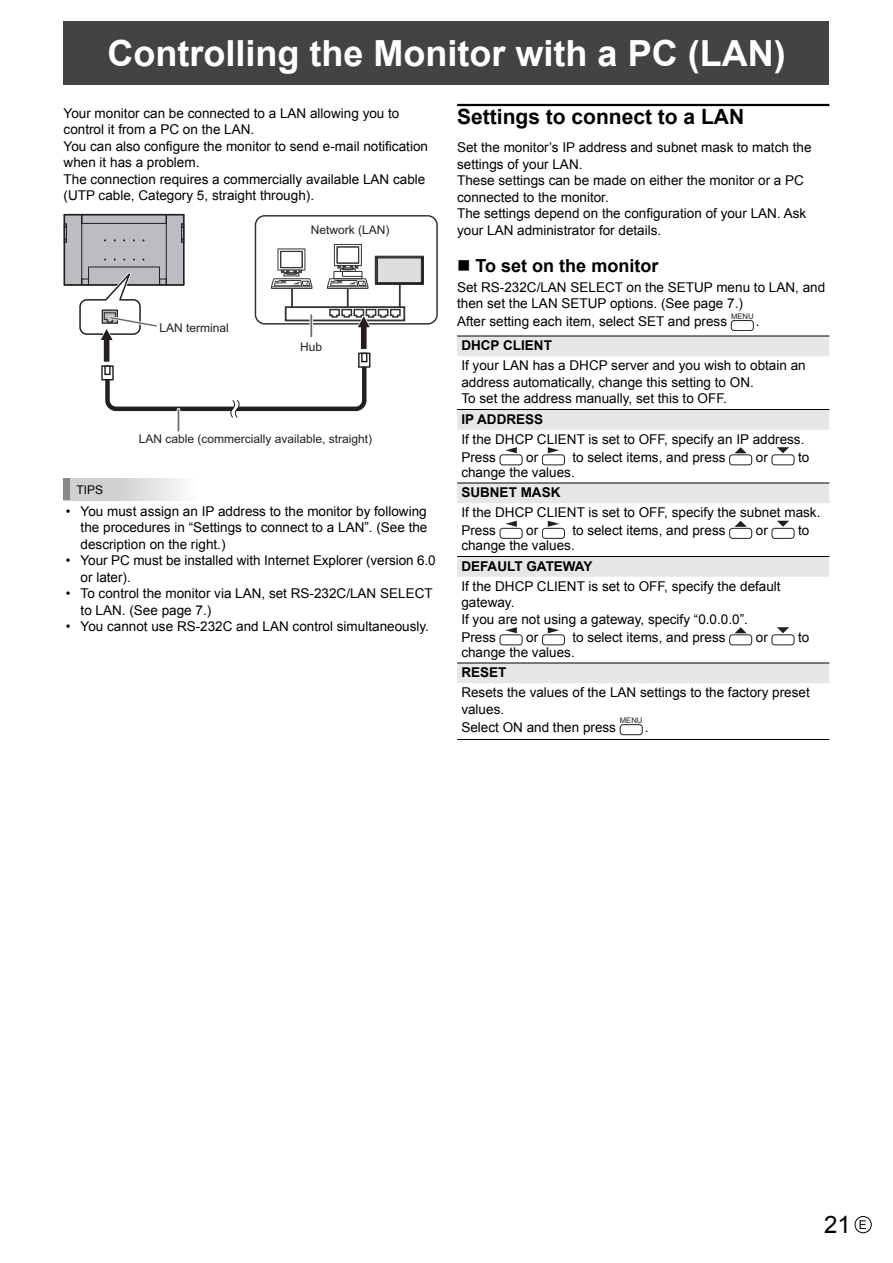
<style>
.page{position:relative;width:893px;height:1263px;background:#fff}
.page>*{position:absolute;margin:0;border:0;box-sizing:border-box;transform-origin:0 0}
.t1{font:700 36px "Arial";color:#fff}
.t2{font:24px "Arial";color:#000}
.t3{font:700 21px "Arial";color:#000}
.t4{font:700 18px "Arial";color:#000}
.t5{font:13.5px/16.5px "Arial";color:#000}
.t6{font:700 13.5px "Arial";color:#000}
.t7{font:12px "Arial";color:#231f20}
.t8{font:12px "Arial";color:#000}
.t9{font:7.65px "Arial";color:#231f20}
</style>
<div class="page">
<div style="left:64px;top:21px;width:765px;height:64px;background:#434343"></div>
<div style="left:854px;top:1216px;width:17px;height:17px;border:1px solid #000;border-radius:50%"></div>
<div style="left:64px;top:215px;width:120px;height:70px;background:#bcbdc0"></div>
<hr style="left:82px;top:223px;width:84px;height:1px;background:#231f20">
<hr style="left:64px;top:214px;width:120px;height:1px;background:#231f20">
<hr style="left:166px;top:215px;width:1px;height:70px;background:#231f20">
<hr style="left:183px;top:215px;width:1px;height:70px;background:#231f20">
<hr style="left:64px;top:215px;width:1px;height:70px;background:#231f20">
<hr style="left:81px;top:215px;width:1px;height:70px;background:#231f20">
<svg style="left:63px;top:214px;width:20px;height:2px"></svg>
<svg style="left:165px;top:214px;width:20px;height:2px"></svg>
<svg style="left:63px;top:223px;width:4px;height:20px"></svg>
<svg style="left:181px;top:223px;width:4px;height:20px"></svg>
<div style="left:285px;top:306px;width:120px;height:15px;border:2px solid #323436"></div>
<svg style="left:278px;top:249px;width:27px;height:21px"></svg>
<div style="left:277px;top:248px;width:28px;height:23px;border:1px solid #323436"></div>
<div style="left:281px;top:252px;width:21px;height:15px;background:#fff"></div>
<div style="left:280px;top:251px;width:22px;height:17px;border:1px solid #323436"></div>
<svg style="left:334px;top:244px;width:27px;height:22px"></svg>
<div style="left:334px;top:244px;width:28px;height:22px;border:1px solid #323436"></div>
<div style="left:337px;top:247px;width:21px;height:16px;background:#fff"></div>
<div style="left:337px;top:247px;width:21px;height:16px;border:1px solid #323436"></div>
<div style="left:337px;top:247px;width:22px;height:16px;border:1px solid #323436"></div>
<div style="left:255px;top:215px;width:182px;height:110px;border:2px solid #323436;border-radius:9px"></div>
<div style="left:375px;top:256px;width:48px;height:29px;border:1px solid #231f20"></div>
<div style="left:376px;top:257px;width:46px;height:27px;border:1px solid #231f20"></div>
<div style="left:377px;top:258px;width:44px;height:25px;background:#dcdddf"></div>
<svg style="left:419px;top:282px;width:4px;height:3px"></svg>
<svg style="left:63px;top:257px;width:338px;height:174px"></svg>
<svg style="left:309px;top:315px;width:4px;height:21px"></svg>
<hr style="left:310px;top:315px;width:2px;height:21px;background:#6c6d70">
<div style="left:64px;top:479px;width:212px;height:21px;background:linear-gradient(to right,#c8c8c8,#fff)"></div>
<div style="left:64px;top:479px;width:6px;height:21px;background:#888"></div>
<hr style="left:457px;top:104px;width:372px;height:2px;background:#000">
<div style="left:731px;top:320px;width:22px;height:11px;border:1px solid #231f20;border-radius:3px"></div>
<svg style="left:457px;top:337px;width:372px;height:346px"></svg>
<hr style="left:457px;top:663px;width:372px;height:1px;background:#000">
<hr style="left:457px;top:739px;width:372px;height:1px;background:#000">
<hr style="left:457px;top:336px;width:372px;height:1px;background:#000">
<hr style="left:457px;top:409px;width:372px;height:1px;background:#000">
<hr style="left:457px;top:483px;width:372px;height:1px;background:#000">
<hr style="left:457px;top:556px;width:372px;height:1px;background:#000">
<div style="left:499px;top:454px;width:23px;height:11px;border:1px solid #231f20;border-radius:3px"></div>
<svg style="left:505px;top:447px;width:12px;height:6px"></svg>
<div style="left:542px;top:454px;width:23px;height:11px;border:1px solid #231f20;border-radius:3px"></div>
<svg style="left:547px;top:447px;width:12px;height:6px"></svg>
<div style="left:729px;top:454px;width:23px;height:11px;border:1px solid #231f20;border-radius:3px"></div>
<svg style="left:734px;top:447px;width:12px;height:6px"></svg>
<div style="left:771px;top:454px;width:23px;height:11px;border:1px solid #231f20;border-radius:3px"></div>
<svg style="left:776px;top:447px;width:13px;height:6px"></svg>
<div style="left:499px;top:528px;width:23px;height:11px;border:1px solid #231f20;border-radius:3px"></div>
<svg style="left:505px;top:521px;width:12px;height:6px"></svg>
<div style="left:542px;top:528px;width:23px;height:11px;border:1px solid #231f20;border-radius:3px"></div>
<svg style="left:547px;top:521px;width:12px;height:6px"></svg>
<div style="left:729px;top:528px;width:23px;height:11px;border:1px solid #231f20;border-radius:3px"></div>
<svg style="left:734px;top:521px;width:12px;height:6px"></svg>
<div style="left:771px;top:528px;width:23px;height:11px;border:1px solid #231f20;border-radius:3px"></div>
<svg style="left:776px;top:521px;width:13px;height:6px"></svg>
<div style="left:499px;top:634px;width:23px;height:11px;border:1px solid #231f20;border-radius:3px"></div>
<svg style="left:505px;top:627px;width:12px;height:6px"></svg>
<div style="left:542px;top:634px;width:23px;height:11px;border:1px solid #231f20;border-radius:3px"></div>
<svg style="left:547px;top:627px;width:12px;height:6px"></svg>
<div style="left:729px;top:634px;width:23px;height:11px;border:1px solid #231f20;border-radius:3px"></div>
<svg style="left:734px;top:627px;width:12px;height:6px"></svg>
<div style="left:771px;top:634px;width:23px;height:11px;border:1px solid #231f20;border-radius:3px"></div>
<svg style="left:776px;top:627px;width:13px;height:6px"></svg>
<div style="left:619px;top:724px;width:23px;height:11px;border:1px solid #231f20;border-radius:3px"></div>
<h1 class="t1" style="left:107px;top:34px;width:679px">Controlling the Monitor with a PC (LAN)</h1>
<h3 class="t3" style="left:457px;top:105px;width:289px">Settings to connect to a LAN</h3>
<p class="t5" style="left:457px;top:139px;width:356px">Set the monitor’s IP address and subnet mask to match the settings of your LAN.<br>These settings can be made on either the monitor or a PC connected to the monitor.<br>The settings depend on the configuration of your LAN. Ask your LAN administrator for details.</p>
<h3 class="t4" style="left:475px;top:255px;width:184px">To set on the monitor</h3>
<p class="t5" style="left:457px;top:279px;width:369px">Set RS-232C/LAN SELECT on the SETUP menu to LAN, and then set the LAN SETUP options. (See page 7.)</p>
<p class="t5" style="left:457px;top:313px;width:271px">After setting each item, select SET and press</p>
<p class="t5" style="left:64px;top:105px;width:366px">Your monitor can be connected to a LAN allowing you to control it from a PC on the LAN.<br>You can also configure the monitor to send e-mail notification when it has a problem.<br>The connection requires a commercially available LAN cable (UTP cable, Category 5, straight through).</p>
<p class="t7" style="left:311px;top:223px;width:80px">Network (LAN)</p>
<p class="t9" style="left:731px;top:312px;width:24px">MENU</p>
<p class="t7" style="left:159px;top:321px;width:71px">LAN terminal</p>
<p class="t5" style="left:756px;top:313px;width:5px">.</p>
<p class="t7" style="left:300px;top:340px;width:24px">Hub</p>
<p class="t7" style="left:139px;top:432px;width:235px">LAN cable (commercially available, straight)</p>
<p class="t8" style="left:76px;top:483px;width:28px">TIPS</p>
<p class="t5" style="left:81px;top:503px;width:348px;text-align:justify;text-indent:-15px">• You must assign an IP address to the monitor by following the procedures in “Settings to connect to a LAN”. (See the description on the right.)</p>
<p class="t5" style="left:81px;top:553px;width:356px;text-indent:-15px">• Your PC must be installed with Internet Explorer (version 6.0 or later).</p>
<p class="t5" style="left:81px;top:586px;width:353px;text-indent:-15px">• To control the monitor via LAN, set RS-232C/LAN SELECT to LAN. (See page 7.)</p>
<p class="t5" style="left:66px;top:619px;width:365px">• You cannot use RS-232C and LAN control simultaneously.</p>
<p class="t6" style="left:461px;top:338px;width:92px">DHCP CLIENT</p>
<p class="t5" style="left:461px;top:357px;width:346px">If your LAN has a DHCP server and you wish to obtain an address automatically, change this setting to ON.<br>To set the address manually, set this to OFF.</p>
<p class="t6" style="left:461px;top:411px;width:83px">IP ADDRESS</p>
<p class="t5" style="left:461px;top:430px;width:344px;line-height:18px">If the DHCP CLIENT is set to OFF, specify an IP address.<br>Press</p>
<p class="t5" style="left:526px;top:449px;width:14px">or</p>
<p class="t5" style="left:572px;top:449px;width:155px">to select items, and press</p>
<p class="t5" style="left:755px;top:449px;width:14px">or</p>
<p class="t5" style="left:798px;top:449px;width:13px">to</p>
<p class="t5" style="left:461px;top:464px;width:115px">change the values.</p>
<p class="t6" style="left:461px;top:485px;width:100px">SUBNET MASK</p>
<p class="t5" style="left:461px;top:504px;width:360px;line-height:18px">If the DHCP CLIENT is set to OFF, specify the subnet mask.<br>Press</p>
<p class="t5" style="left:526px;top:522px;width:14px">or</p>
<p class="t5" style="left:572px;top:522px;width:155px">to select items, and press</p>
<p class="t5" style="left:755px;top:522px;width:14px">or</p>
<p class="t5" style="left:798px;top:522px;width:13px">to</p>
<p class="t5" style="left:461px;top:537px;width:115px">change the values.</p>
<p class="t6" style="left:461px;top:558px;width:133px">DEFAULT GATEWAY</p>
<p class="t5" style="left:461px;top:578px;width:321px">If the DHCP CLIENT is set to OFF, specify the default gateway.<br>If you are not using a gateway, specify “0.0.0.0”.</p>
<p class="t5" style="left:461px;top:629px;width:36px">Press</p>
<p class="t5" style="left:526px;top:629px;width:14px">or</p>
<p class="t5" style="left:572px;top:629px;width:155px">to select items, and press</p>
<p class="t5" style="left:755px;top:629px;width:14px">or</p>
<p class="t5" style="left:798px;top:629px;width:13px">to</p>
<p class="t5" style="left:461px;top:644px;width:115px">change the values.</p>
<p class="t6" style="left:461px;top:665px;width:47px">RESET</p>
<p class="t5" style="left:461px;top:684px;width:350px">Resets the values of the LAN settings to the factory preset values.</p>
<p class="t5" style="left:461px;top:719px;width:156px">Select ON and then press</p>
<p class="t9" style="left:620px;top:716px;width:24px">MENU</p>
<p class="t5" style="left:644px;top:719px;width:5px">.</p>
<h2 class="t2" style="left:824px;top:1211px;width:44px">21 <sup>E</sup></h2>
</div>
